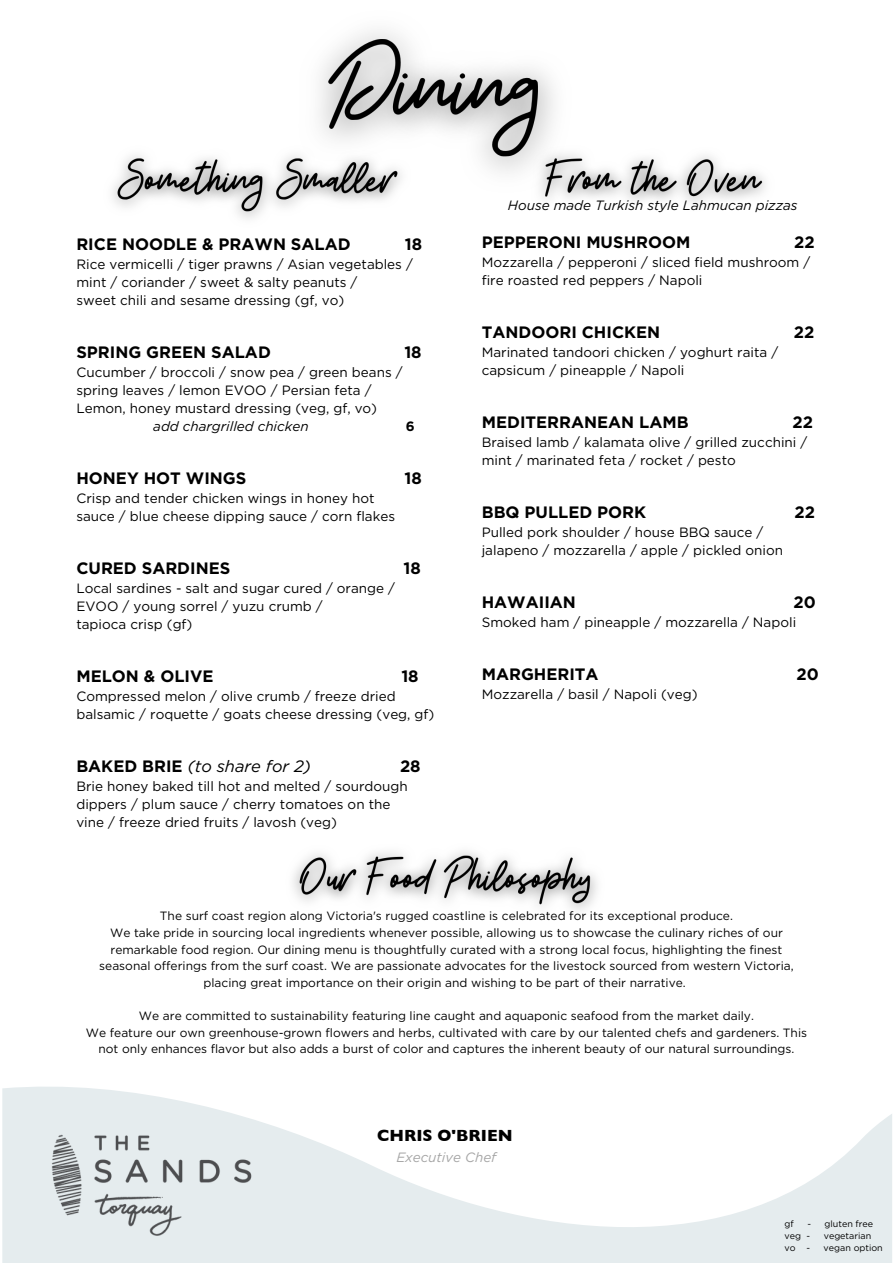
<style>
.page{position:relative;width:893px;height:1264px;background:#fff}
.page>*{position:absolute;margin:0;border:0;box-sizing:border-box;transform-origin:0 0}
.t1{font:700 16.5px "Gotham";color:#000}
.t2{font:italic 16.5px "Gotham";color:#000}
.t3{font:700 16.5px "Gill Sans";color:#000}
.t4{font:13.5px/18px "Gotham";color:#000}
.t5{font:italic 13.5px "Gotham";color:#000}
.t6{font:italic 13.5px "Gotham";color:#a6a6a6}
.t7{font:700 13.5px "Gotham";color:#000}
.t8{font:12px/16.6px "Gotham";color:#000;text-align:center}
.t9{font:9px "Gotham";color:#000}
.s1{font-weight:700;font-style:normal}
</style>
<div class="page">
<svg style="left:2px;top:1087px;width:890px;height:175px"></svg>
<img style="left:39px;top:1107px;width:220px;height:137px">
<img style="left:112px;top:155px;width:176px;height:64px">
<img style="left:584px;top:156px;width:181px;height:47px">
<img style="left:283px;top:31px;width:301px;height:175px">
<img style="left:293px;top:852px;width:304px;height:58px">
<p class="t1" style="left:76px;top:234px;width:276px">RICE NOODLE &amp; PRAWN SALAD</p>
<p class="t1" style="left:405px;top:234px;width:19px">18</p>
<p class="t4" style="left:76px;top:255px;width:338px">Rice vermicelli / tiger prawns / Asian vegetables /</p>
<p class="t4" style="left:76px;top:273px;width:282px">mint / coriander / sweet &amp; salty peanuts /</p>
<p class="t4" style="left:76px;top:291px;width:269px">sweet chili and sesame dressing (gf, vo)</p>
<p class="t1" style="left:76px;top:342px;width:196px">SPRING GREEN SALAD</p>
<p class="t1" style="left:404px;top:342px;width:19px">18</p>
<p class="t4" style="left:76px;top:363px;width:328px">Cucumber / broccoli / snow pea / green beans /</p>
<p class="t4" style="left:76px;top:381px;width:297px">spring leaves / lemon EVOO / Persian feta /</p>
<p class="t4" style="left:76px;top:399px;width:302px">Lemon, honey mustard dressing (veg, gf, vo)</p>
<p class="t5" style="left:153px;top:418px;width:157px">add chargrilled chicken</p>
<p class="t7" style="left:405px;top:418px;width:10px">6</p>
<p class="t1" style="left:76px;top:468px;width:171px">HONEY HOT WINGS</p>
<p class="t1" style="left:404px;top:468px;width:19px">18</p>
<p class="t4" style="left:76px;top:489px;width:300px">Crisp and tender chicken wings in honey hot</p>
<p class="t4" style="left:76px;top:507px;width:320px">sauce / blue cheese dipping sauce / corn flakes</p>
<p class="t1" style="left:76px;top:558px;width:155px">CURED SARDINES</p>
<p class="t1" style="left:403px;top:558px;width:19px">18</p>
<p class="t4" style="left:76px;top:579px;width:320px">Local sardines - salt and sugar cured / orange /</p>
<p class="t4" style="left:76px;top:597px;width:248px">EVOO / young sorrel / yuzu crumb /</p>
<p class="t4" style="left:76px;top:614px;width:117px">tapioca crisp (gf)</p>
<p class="t1" style="left:76px;top:665px;width:139px">MELON &amp; OLIVE</p>
<p class="t1" style="left:401px;top:665px;width:19px">18</p>
<p class="t4" style="left:76px;top:686px;width:359px">Compressed melon / olive crumb / freeze dried balsamic / roquette / goats cheese dressing (veg, gf)</p>
<p class="t2" style="left:76px;top:755px;width:236px"><span class="s1">BAKED BRIE</span> (to share for 2)</p>
<p class="t1" style="left:400px;top:755px;width:22px">28</p>
<p class="t4" style="left:76px;top:776px;width:333px">Brie honey baked till hot and melted / sourdough</p>
<p class="t4" style="left:76px;top:794px;width:315px">dippers / plum sauce / cherry tomatoes on the</p>
<p class="t4" style="left:76px;top:812px;width:262px">vine / freeze dried fruits / lavosh (veg)</p>
<p class="t5" style="left:508px;top:197px;width:291px">House made Turkish style Lahmucan pizzas</p>
<p class="t1" style="left:481px;top:232px;width:210px">PEPPERONI MUSHROOM</p>
<p class="t1" style="left:794px;top:232px;width:22px">22</p>
<p class="t4" style="left:481px;top:253px;width:330px">Mozzarella / pepperoni / sliced field mushroom /</p>
<p class="t4" style="left:481px;top:271px;width:222px">fire roasted red peppers / Napoli</p>
<p class="t1" style="left:481px;top:322px;width:180px">TANDOORI CHICKEN</p>
<p class="t1" style="left:793px;top:322px;width:22px">22</p>
<p class="t4" style="left:481px;top:343px;width:298px">Marinated tandoori chicken / yoghurt raita / capsicum / pineapple / Napoli</p>
<p class="t1" style="left:481px;top:412px;width:208px">MEDITERRANEAN LAMB</p>
<p class="t1" style="left:792px;top:412px;width:22px">22</p>
<p class="t4" style="left:481px;top:433px;width:327px">Braised lamb / kalamata olive / grilled zucchini / mint / marinated feta / rocket / pesto</p>
<p class="t1" style="left:481px;top:501px;width:166px">BBQ PULLED PORK</p>
<p class="t1" style="left:794px;top:501px;width:22px">22</p>
<p class="t4" style="left:481px;top:522px;width:283px">Pulled pork shoulder / house BBQ sauce /</p>
<p class="t4" style="left:481px;top:540px;width:303px">jalapeno / mozzarella / apple / pickled onion</p>
<p class="t1" style="left:481px;top:591px;width:96px">HAWAIIAN</p>
<p class="t1" style="left:793px;top:591px;width:24px">20</p>
<p class="t4" style="left:481px;top:612px;width:316px">Smoked ham / pineapple / mozzarella / Napoli</p>
<p class="t1" style="left:481px;top:663px;width:118px">MARGHERITA</p>
<p class="t1" style="left:796px;top:663px;width:24px">20</p>
<p class="t4" style="left:481px;top:684px;width:217px">Mozzarella / basil / Napoli (veg)</p>
<p class="t8" style="left:160px;top:907px;width:574px">The surf coast region along Victoria's rugged coastline is celebrated for its exceptional produce.</p>
<p class="t8" style="left:99px;top:924px;width:695px">We take pride in sourcing local ingredients whenever possible, allowing us to showcase the culinary riches of our remarkable food region. Our dining menu is thoughtfully curated with a strong local focus, highlighting the finest seasonal offerings from the surf coast. We are passionate advocates for the livestock sourced from western Victoria, placing great importance on their origin and wishing to be part of their narrative.</p>
<p class="t8" style="left:139px;top:1007px;width:616px">We are committed to sustainability featuring line caught and aquaponic seafood from the market daily.</p>
<p class="t8" style="left:86px;top:1024px;width:722px">We feature our own greenhouse-grown flowers and herbs, cultivated with care by our talented chefs and gardeners. This not only enhances flavor but also adds a burst of color and captures the inherent beauty of our natural surroundings.</p>
<p class="t3" style="left:377px;top:1122px;width:137px">CHRIS O'BRIEN</p>
<p class="t6" style="left:396px;top:1148px;width:101px">Executive Chef</p>
<p class="t9" style="left:784px;top:1217px;width:11px">gf</p>
<p class="t9" style="left:807px;top:1217px;width:67px">- gluten free</p>
<p class="t9" style="left:784px;top:1229px;width:27px">veg -</p>
<p class="t9" style="left:823px;top:1229px;width:49px">vegetarian</p>
<p class="t9" style="left:784px;top:1241px;width:27px">vo -</p>
<p class="t9" style="left:823px;top:1241px;width:61px">vegan option</p>
</div>
